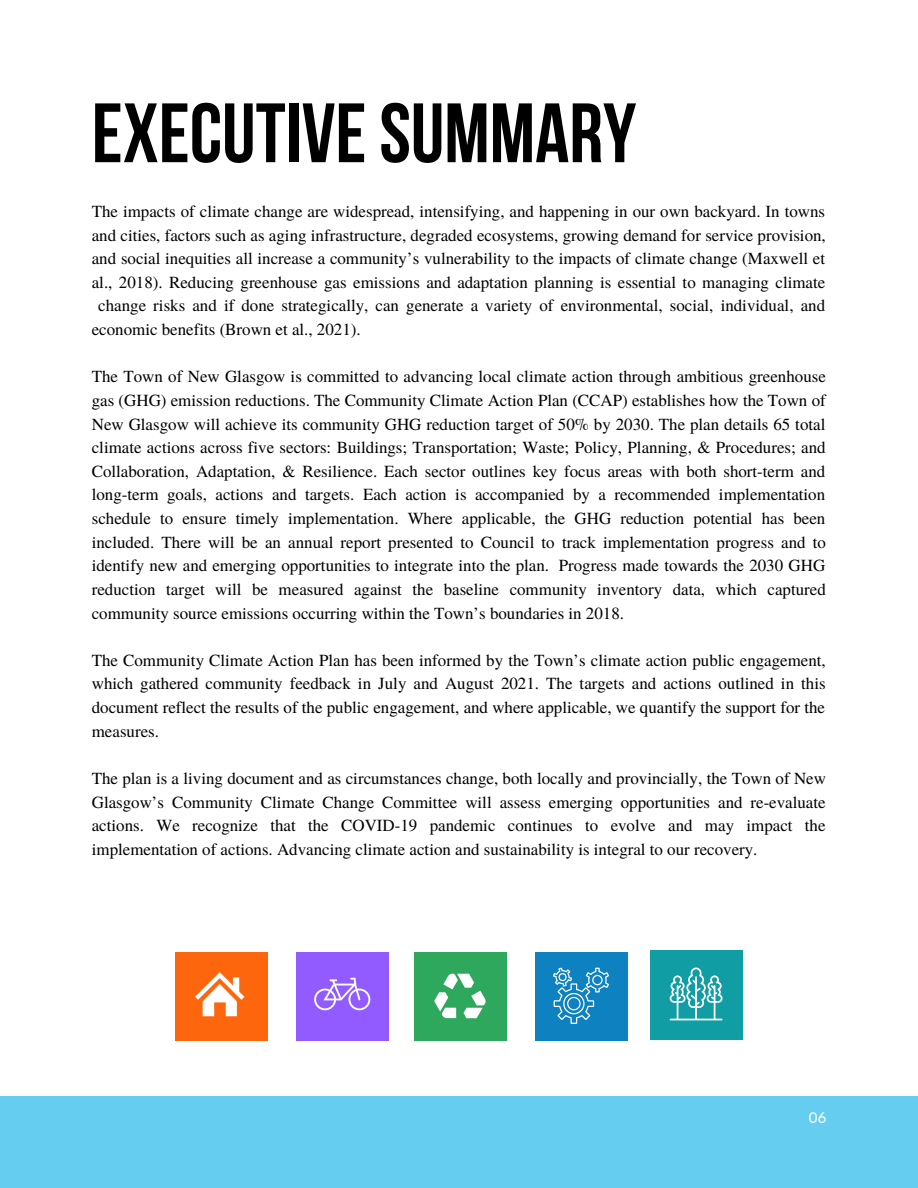
<style>
.page{position:relative;width:918px;height:1188px;background:#fff}
.page>*{position:absolute;margin:0;border:0;box-sizing:border-box;transform-origin:0 0}
.t1{font:84px "Bebas Neue Cyrillic";color:#000}
.t2{font:16.95px/23.7px "Te X Gyre Termes";color:#000;text-align:justify}
.t3{font:15px "Aleo";color:#fff}
</style>
<div class="page">
<div style="left:0;top:1096px;width:918px;height:92px;background:#65cdef"></div>
<div style="left:176px;top:952px;width:92px;height:89px;background:#fe660e"></div>
<svg style="left:194px;top:972px;width:51px;height:45px"></svg>
<div style="left:296px;top:952px;width:93px;height:89px;background:#925bff"></div>
<svg style="left:314px;top:978px;width:56px;height:32px"></svg>
<div style="left:414px;top:952px;width:93px;height:89px;background:#2ea85d"></div>
<svg style="left:434px;top:974px;width:52px;height:44px"></svg>
<div style="left:535px;top:952px;width:92px;height:89px;background:#0e82c0"></div>
<svg style="left:553px;top:968px;width:56px;height:56px"></svg>
<div style="left:650px;top:950px;width:93px;height:90px;background:#109da3"></div>
<svg style="left:670px;top:968px;width:53px;height:52px"></svg>
<h1 class="t1" style="left:92px;top:99px;width:546px">EXECUTIVESUMMARY</h1>
<p class="t2" style="left:92px;top:199px;width:735px">The impacts of climate change are widespread, intensifying, and happening in our own backyard. In towns</p>
<p class="t2" style="left:92px;top:222px;width:736px">and cities, factors such as aging infrastructure, degraded ecosystems, growing demand for service provision,</p>
<p class="t2" style="left:92px;top:246px;width:735px">and social inequities all increase a community’s vulnerability to the impacts of climate change (Maxwell et</p>
<p class="t2" style="left:92px;top:269px;width:735px">al., 2018). Reducing greenhouse gas emissions and adaptation planning is essential to managing climate</p>
<p class="t2" style="left:98px;top:293px;width:728px">change risks and if done strategically, can generate a variety of environmental, social, individual, and</p>
<p class="t2" style="left:92px;top:317px;width:270px">economic benefits (Brown et al., 2021).</p>
<p class="t2" style="left:92px;top:364px;width:736px">The Town of New Glasgow is committed to advancing local climate action through ambitious greenhouse gas (GHG) emission reductions. The Community Climate Action Plan (CCAP) establishes how the Town of New Glasgow will achieve its community GHG reduction target of 50% by 2030. The plan details 65 total climate actions across five sectors: Buildings; Transportation; Waste; Policy, Planning, &amp; Procedures; and Collaboration, Adaptation, &amp; Resilience. Each sector outlines key focus areas with both short-term and long-term goals, actions and targets. Each action is accompanied by a recommended implementation schedule to ensure timely implementation. Where applicable, the GHG reduction potential has been included. There will be an annual report presented to Council to track implementation progress and to identify new and emerging opportunities to integrate into the plan. Progress made towards the 2030 GHG reduction target will be measured against the baseline community inventory data, which captured community source emissions occurring within the Town’s boundaries in 2018.</p>
<p class="t2" style="left:92px;top:647px;width:736px">The Community Climate Action Plan has been informed by the Town’s climate action public engagement, which gathered community feedback in July and August 2021. The targets and actions outlined in this document reflect the results of the public engagement, and where applicable, we quantify the support for the measures.</p>
<p class="t2" style="left:92px;top:766px;width:736px">The plan is a living document and as circumstances change, both locally and provincially, the Town of New Glasgow’s Community Climate Change Committee will assess emerging opportunities and re-evaluate actions. We recognize that the COVID-19 pandemic continues to evolve and may impact the implementation of actions. Advancing climate action and sustainability is integral to our recovery.</p>
<p class="t3" style="left:809px;top:1109px;width:19px">06</p>
</div>
